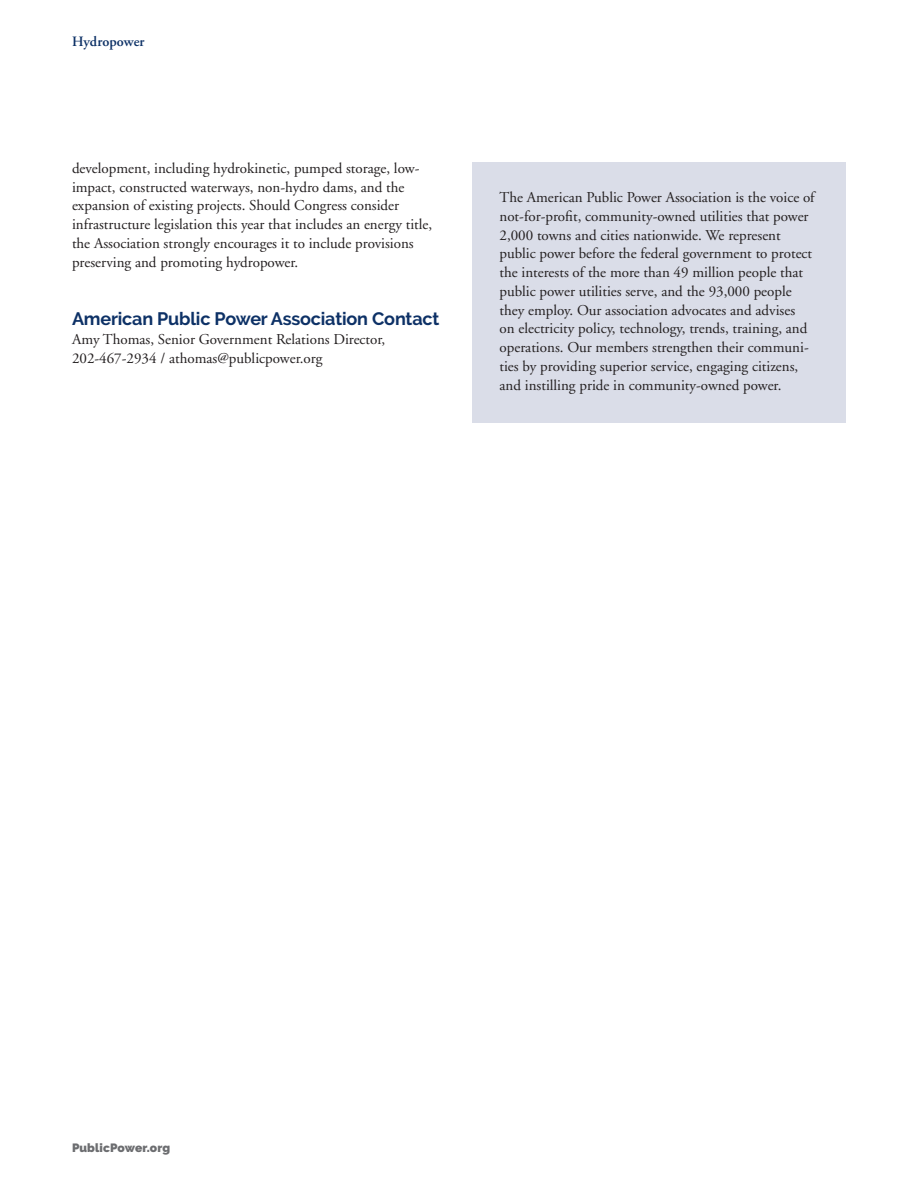
<style>
.page{position:relative;width:918px;height:1188px;background:#fff}
.page>*{position:absolute;margin:0;border:0;box-sizing:border-box;transform-origin:0 0}
.Subhead_1{font:700 18px "Raleway";letter-spacing:-.01em;color:#0d3166}
.First_Graph{font:15px/18.8px "Adobe Garamond";color:#231f20}
.Body_Text{font:15px/18.8px "Adobe Garamond";color:#231f20}
.t1{font:600 14.25px "Adobe Garamond";color:#0d3166}
.t2{font:900 12px "Raleway";letter-spacing:.01em;color:#6c6d70}
</style>
<div class="page">
<div style="left:472px;top:162px;width:374px;height:261px;background:#dadde8"></div>
<p class="t1" style="left:72px;top:34px;width:74px">Hydropower</p>
<p class="Body_Text" style="left:72px;top:159px;width:362px">development, including hydrokinetic, pumped storage, low&shy;impact, constructed waterways, non-hydro dams, and the expansion of existing projects. Should Congress consider infrastructure legislation this year that includes an energy title, the Association strongly encourages it to include provisions preserving and promoting hydropower.</p>
<p class="Subhead_1" style="left:72px;top:309px;width:369px">American Public Power Association Contact</p>
<p class="First_Graph" style="left:72px;top:330px;width:315px">Amy Thomas, Senior Government Relations Director,<br>202-467-2934 / athomas@publicpower.org</p>
<p class="First_Graph" style="left:500px;top:188px;width:317px">The American Public Power Association is the voice of not-for-profit, community-owned utilities that power 2,000 towns and cities nationwide. We represent public power before the federal government to protect the interests of the more than 49 million people that public power utilities serve, and the 93,000 people they employ. Our association advocates and advises<br>on electricity policy, technology, trends, training, and operations. Our members strengthen their communi&shy;ties by providing superior service, engaging citizens, and instilling pride in community-owned power.</p>
<p class="t2" style="left:72px;top:1140px;width:100px">PublicPower.org</p>
</div>
